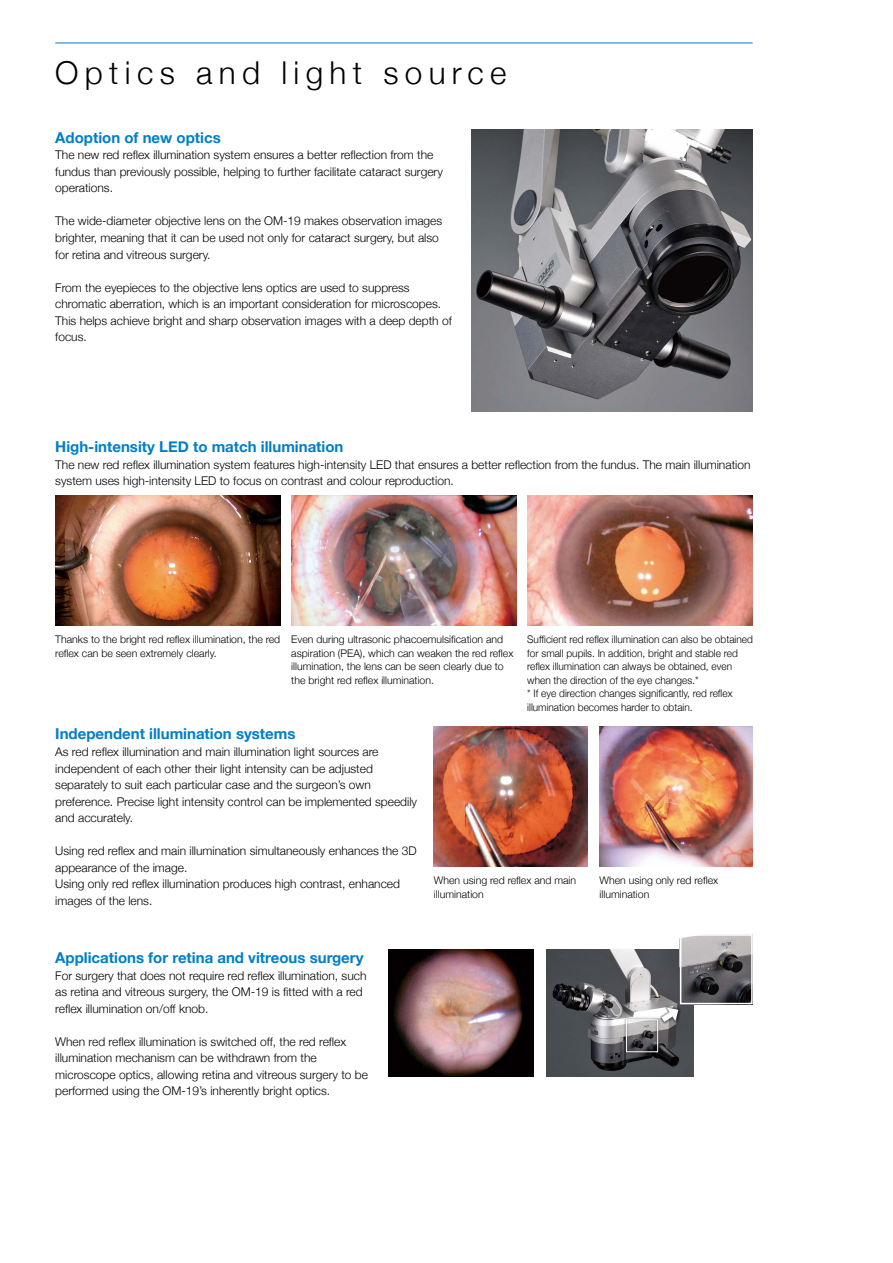
<style>
.page{position:relative;width:893px;height:1263px;background:#fff}
.page>*{position:absolute;margin:0;border:0;box-sizing:border-box;transform-origin:0 0}
.t1{font:300 31.5px "Helvetica Neue";letter-spacing:.2em;color:#000}
.t2{font:700 15px "Helvetica Neue";color:#007eca}
.t3{font:300 12px/16.5px "Helvetica Neue";color:#000}
.t4{font:300 10.5px/13.5px "Helvetica Neue";color:#000}
.t5{font:300 10.5px/13.5px "Helvetica Neue";color:#000;scale:.96 1}
</style>
<div class="page">
<hr style="left:55px;top:43px;width:698px;height:1px;background:#007eca">
<img style="left:471px;top:130px;width:282px;height:281px">
<img style="left:55px;top:496px;width:226px;height:129px">
<img style="left:291px;top:496px;width:226px;height:129px">
<img style="left:527px;top:496px;width:226px;height:129px">
<img style="left:600px;top:726px;width:153px;height:140px">
<img style="left:434px;top:726px;width:153px;height:140px">
<img style="left:388px;top:950px;width:146px;height:127px">
<img style="left:547px;top:950px;width:146px;height:127px">
<img style="left:683px;top:937px;width:67px;height:64px">
<div style="left:680px;top:934px;width:73px;height:70px;border:2px solid #fff"></div>
<div style="left:623px;top:1016px;width:38px;height:39px;background:#000;opacity:.35"></div>
<div style="left:626px;top:1019px;width:32px;height:33px;border:1px solid #fff"></div>
<div style="left:658px;top:1004px;width:23px;height:20px;background:#000;opacity:.4"></div>
<svg style="left:656px;top:1006px;width:24px;height:21px"></svg>
<h1 class="t1" style="left:55px;top:53px;width:453px">Optics and light source</h1>
<p class="t2" style="left:55px;top:125px;width:167px">Adoption of new optics</p>
<p class="t3" style="left:55px;top:147px;width:389px">The new red reflex illumination system ensures a better reflection from the fundus than previously possible, helping to further facilitate cataract surgery operations.</p>
<p class="t3" style="left:55px;top:213px;width:388px">The wide-diameter objective lens on the OM-19 makes observation images brighter, meaning that it can be used not only for cataract surgery, but also for retina and vitreous surgery.</p>
<p class="t3" style="left:55px;top:279px;width:398px">From the eyepieces to the objective lens optics are used to suppress chromatic aberration, which is an important consideration for microscopes.<br>This helps achieve bright and sharp observation images with a deep depth of focus.</p>
<p class="t2" style="left:55px;top:435px;width:290px">High-intensity LED to match illumination</p>
<p class="t3" style="left:55px;top:456px;width:697px">The new red reflex illumination system features high-intensity LED that ensures a better reflection from the fundus. The main illumination system uses high-intensity LED to focus on contrast and colour reproduction.</p>
<p class="t4" style="left:55px;top:632px;width:227px">Thanks to the bright red reflex illumination, the red reflex can be seen extremely clearly.</p>
<p class="t4" style="left:291px;top:632px;width:224px">Even during ultrasonic phacoemulsification and aspiration (PEA), which can weaken the red reflex illumination, the lens can be seen clearly due to the bright red reflex illumination.</p>
<p class="t5" style="left:527px;top:632px;width:236px">Sufficient red reflex illumination can also be obtained for small pupils. In addition, bright and stable red reflex illumination can always be obtained, even when the direction of the eye changes.*<br>* If eye direction changes significantly, red reflex illumination becomes harder to obtain.</p>
<p class="t2" style="left:55px;top:722px;width:242px">Independent illumination systems</p>
<p class="t3" style="left:55px;top:743px;width:363px">As red reflex illumination and main illumination light sources are independent of each other their light intensity can be adjusted separately to suit each particular case and the surgeon’s own preference. Precise light intensity control can be implemented speedily and accurately.</p>
<p class="t3" style="left:55px;top:842px;width:363px">Using red reflex and main illumination simultaneously enhances the 3D appearance of the image.<br>Using only red reflex illumination produces high contrast, enhanced images of the lens.</p>
<p class="t4" style="left:434px;top:873px;width:144px">When using red reflex and main illumination</p>
<p class="t4" style="left:600px;top:873px;width:120px">When using only red reflex illumination</p>
<p class="t2" style="left:55px;top:945px;width:310px">Applications for retina and vitreous surgery</p>
<p class="t3" style="left:55px;top:967px;width:313px">For surgery that does not require red reflex illumination, such as retina and vitreous surgery, the OM-19 is fitted with a red reflex illumination on/off knob.</p>
<p class="t3" style="left:55px;top:1033px;width:314px">When red reflex illumination is switched off, the red reflex illumination mechanism can be withdrawn from the microscope optics, allowing retina and vitreous surgery to be performed using the OM-19’s inherently bright optics.</p>
</div>
